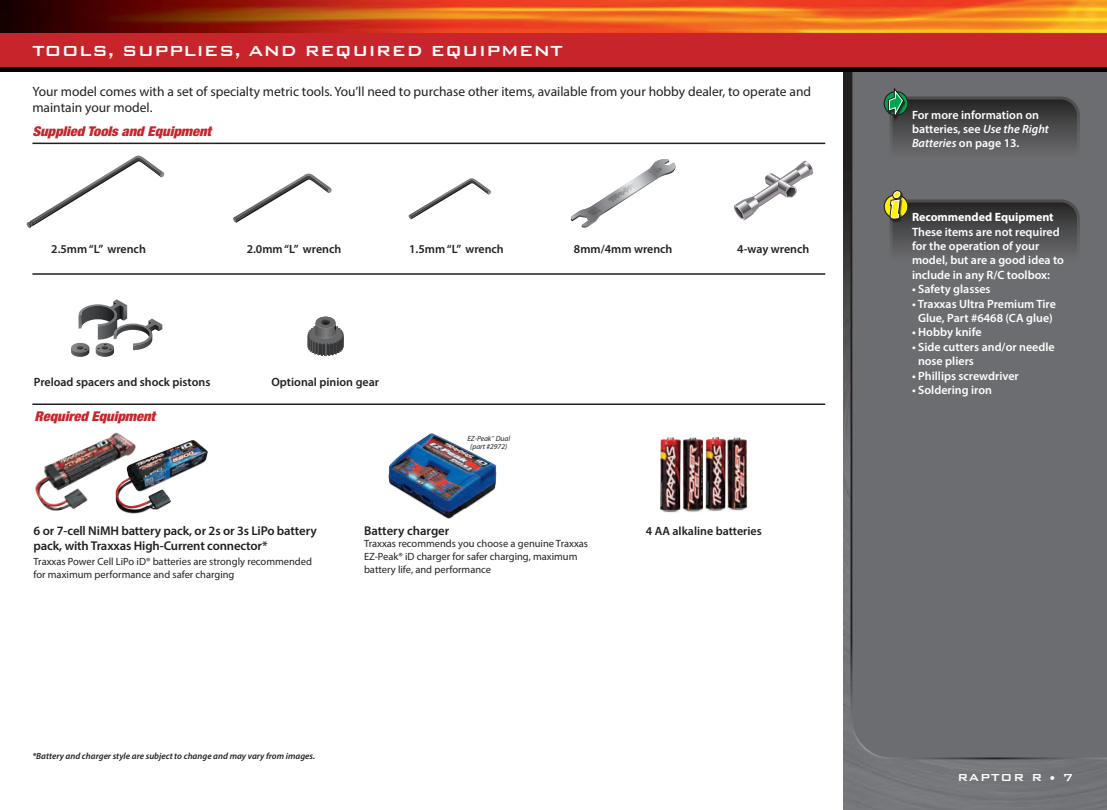
<style>
.page{position:relative;width:1107px;height:810px;background:#fff}
.page>*{position:absolute;margin:0;border:0;box-sizing:border-box;transform-origin:0 0}
.t1{font:500 19.5px "Bank Gothic BT";color:#fff}
.t2{font:13.5px/16.2px "Myriad Pro";color:#231f20}
.t3{font:italic 900 condensed 13.5px "Helvetica Neue LT Std";letter-spacing:-.005em;color:#c8242b;scale:1.08 1}
.t4{font:500 13.5px "Bank Gothic BT";letter-spacing:.075em;color:#fff}
.t5{font:600 12.75px/15.3px "Myriad Pro";letter-spacing:-.01em;color:#231f20}
.t6{font:600 12px/14.4px "Myriad Pro";color:#fff}
.t7{font:600 12px "Myriad Pro";color:#231f20}
.t8{font:700 12px "Myriad Pro";color:#fff}
.t9{font:10.5px/12.6px "Myriad Pro";color:#231f20}
.t10{font:italic 600 9px "Myriad Pro";color:#231f20}
.t11{font:italic 7.5px/7.5px "Myriad Pro";color:#231f20;text-align:center}
.s1{font-style:italic}
</style>
<div class="page">
<img style="left:844px;top:71px;width:263px;height:739px">
<div style="left:850px;top:71px;width:257px;height:689px;background:#6c6d70"></div>
<img style="left:0;top:0;width:1107px;height:71px">
<div style="left:0;top:33px;width:1107px;height:34px;background:#c8242b"></div>
<div style="left:884px;top:91px;width:24px;height:25px;border:1px solid #231f20;border-radius:50%"></div>
<svg style="left:886px;top:83px;width:192px;height:96px"></svg>
<svg style="left:884px;top:195px;width:24px;height:23px"></svg>
<div style="left:884px;top:194px;width:24px;height:25px;border:1px solid #231f20;border-radius:50%"></div>
<div style="left:892px;top:190px;width:10px;height:9px;border:3px solid #231f20;border-radius:50%"></div>
<div style="left:893px;top:191px;width:8px;height:7px;border:1px solid #fff;border-radius:50%"></div>
<svg style="left:888px;top:192px;width:190px;height:90px"></svg>
<svg style="left:233px;top:174px;width:99px;height:49px"></svg>
<svg style="left:408px;top:178px;width:83px;height:41px"></svg>
<svg style="left:734px;top:161px;width:79px;height:60px"></svg>
<hr style="left:32px;top:273px;width:793px;height:2px;background:#231f20">
<hr style="left:32px;top:404px;width:793px;height:1px;background:#231f20">
<hr style="left:32px;top:143px;width:793px;height:1px;background:#231f20">
<svg style="left:26px;top:156px;width:138px;height:72px"></svg>
<svg style="left:571px;top:159px;width:105px;height:69px"></svg>
<svg style="left:71px;top:299px;width:91px;height:58px"></svg>
<svg style="left:315px;top:317px;width:21px;height:12px"></svg>
<svg style="left:308px;top:320px;width:36px;height:36px"></svg>
<img style="left:660px;top:437px;width:88px;height:76px">
<img style="left:388px;top:433px;width:109px;height:86px">
<img style="left:35px;top:449px;width:48px;height:62px">
<img style="left:83px;top:432px;width:125px;height:82px">
<p class="t1" style="left:32px;top:41px;width:532px">TOOLS, SUPPLIES, AND REQUIRED EQUIPMENT</p>
<p class="t2" style="left:32px;top:83px;width:780px">Your model comes with a set of specialty metric tools. You’ll need to purchase other items, available from your hobby dealer, to operate and maintain your model.</p>
<p class="t3" style="left:32px;top:123px;width:167px">Supplied Tools and Equipment</p>
<p class="t7" style="left:51px;top:241px;width:96px">2.5mm “L” wrench</p>
<p class="t7" style="left:574px;top:241px;width:100px">8mm/4mm wrench</p>
<p class="t7" style="left:247px;top:241px;width:96px">2.0mm “L” wrench</p>
<p class="t7" style="left:409px;top:241px;width:96px">1.5mm “L” wrench</p>
<p class="t7" style="left:737px;top:241px;width:74px">4-way wrench</p>
<p class="t7" style="left:34px;top:374px;width:178px">Preload spacers and shock pistons</p>
<p class="t7" style="left:271px;top:374px;width:109px">Optional pinion gear</p>
<p class="t3" style="left:35px;top:408px;width:113px">Required Equipment</p>
<p class="t11" style="left:467px;top:435px;width:44px">EZ-Peak<sup>™</sup> Dual (part #2972)</p>
<p class="t5" style="left:34px;top:523px;width:285px">6 or 7-cell NiMH battery pack, or 2s or 3s LiPo battery pack, with Traxxas High-Current connector*</p>
<p class="t9" style="left:34px;top:555px;width:280px">Traxxas Power Cell LiPo iD® batteries are strongly recommended for maximum performance and safer charging</p>
<p class="t5" style="left:364px;top:523px;width:87px">Battery charger</p>
<p class="t9" style="left:364px;top:537px;width:226px">Traxxas recommends you choose a genuine Traxxas<br>EZ-Peak® iD charger for safer charging, maximum battery life, and performance</p>
<p class="t7" style="left:646px;top:524px;width:118px">4 AA alkaline batteries</p>
<p class="t10" style="left:32px;top:750px;width:284px">*Battery and charger style are subject to change and may vary from images.</p>
<p class="t6" style="left:912px;top:107px;width:138px">For more information on batteries, see <span class="s1">Use the Right<br>Batteries</span> on page 13.</p>
<p class="t8" style="left:912px;top:209px;width:143px">Recommended Equipment</p>
<p class="t6" style="left:912px;top:224px;width:154px">These items are not required for the operation of your model, but are a good idea to include in any R/C toolbox:</p>
<p class="t6" style="left:912px;top:282px;width:80px">• Safety glasses</p>
<p class="t6" style="left:912px;top:296px;width:145px;text-align:center">• Traxxas Ultra Premium Tire<br>Glue, Part #6468 (CA glue)</p>
<p class="t6" style="left:912px;top:325px;width:71px">• Hobby knife</p>
<p class="t6" style="left:918px;top:339px;width:138px;text-indent:-6px">• Side cutters and/or needle nose pliers</p>
<p class="t6" style="left:912px;top:368px;width:108px">• Phillips screwdriver</p>
<p class="t6" style="left:912px;top:382px;width:81px">• Soldering iron</p>
<p class="t4" style="left:957px;top:770px;width:117px">RAPTOR R • 7</p>
</div>
